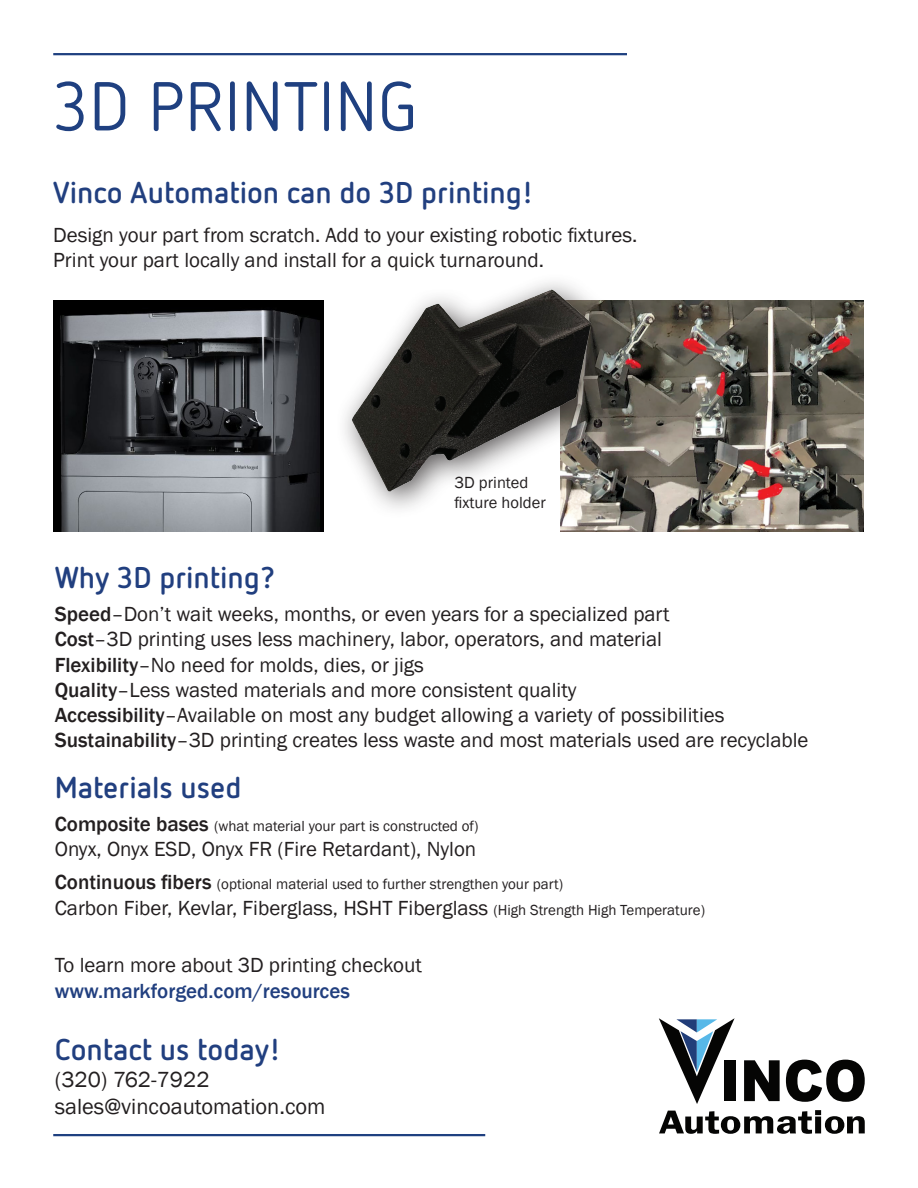
<style>
.page{position:relative;width:918px;height:1188px;background:#fff}
.page>*{position:absolute;margin:0;border:0;box-sizing:border-box;transform-origin:0 0}
.t1{font:69px "Netto OT";color:#1f4080}
.t2{font:700 30px "Netto OT";color:#213f7f}
.t3{font:22.5px "Franklin Gothic";color:#231f20}
.t4{font:21px/25.2px "Franklin Gothic";color:#231f20}
.t5{font:500 21px "Franklin Gothic";color:#213f7f}
.t6{font:16.5px/19.8px "Franklin Gothic";color:#231f20}
.t7{font:15px "Franklin Gothic";color:#231f20}
.s1{font-weight:500}
.s2{font-weight:500;font-size:21px}
.s3{font-size:15px}
</style>
<div class="page">
<img style="left:561px;top:301px;width:302px;height:230px">
<hr style="left:53px;top:53px;width:574px;height:2px;background:#1f4080">
<hr style="left:53px;top:1134px;width:432px;height:2px;background:#1f4080">
<img style="left:53px;top:301px;width:270px;height:230px">
<div style="left:334px;top:272px;width:286px;height:248px;background:#231f20;opacity:.75"></div>
<img style="left:336px;top:272px;width:259px;height:235px">
<div style="left:724px;top:1060px;width:12px;height:41px;background:#050504"></div>
<svg style="left:744px;top:1060px;width:36px;height:41px"></svg>
<svg style="left:786px;top:1060px;width:79px;height:42px"></svg>
<svg style="left:659px;top:1110px;width:206px;height:24px"></svg>
<svg style="left:659px;top:1018px;width:76px;height:86px"></svg>
<p class="t1" style="left:53px;top:64px;width:366px">3D PRINTING</p>
<p class="t2" style="left:53px;top:174px;width:482px">Vinco Automation can do 3D printing!</p>
<p class="t4" style="left:53px;top:222px;width:586px">Design your part from scratch. Add to your existing robotic fixtures.<br>Print your part locally and install for a quick turnaround.</p>
<p class="t6" style="left:454px;top:473px;width:93px">3D printed fixture holder</p>
<p class="t2" style="left:55px;top:559px;width:222px">Why 3D printing?</p>
<p class="t4" style="left:55px;top:602px;width:616px"><span class="s1">Speed</span>–Don’t wait weeks, months, or even years for a specialized part</p>
<p class="t4" style="left:55px;top:627px;width:609px"><span class="s1">Cost</span>–3D printing uses less machinery, labor, operators, and material</p>
<p class="t4" style="left:55px;top:652px;width:371px"><span class="s1">Flexibility</span>–No need for molds, dies, or jigs</p>
<p class="t4" style="left:55px;top:678px;width:523px"><span class="s1">Quality</span>–Less wasted materials and more consistent quality</p>
<p class="t4" style="left:55px;top:703px;width:671px"><span class="s1">Accessibility</span>–Available on most any budget allowing a variety of possibilities</p>
<p class="t4" style="left:55px;top:728px;width:755px"><span class="s1">Sustainability</span>–3D printing creates less waste and most materials used are recyclable</p>
<p class="t2" style="left:55px;top:769px;width:188px">Materials used</p>
<p class="t7" style="left:55px;top:817px;width:425px"><span class="s2">Composite bases</span> (what material your part is constructed of)</p>
<p class="t4" style="left:55px;top:837px;width:423px">Onyx, Onyx ESD, Onyx FR (Fire Retardant), Nylon</p>
<p class="t7" style="left:55px;top:875px;width:510px"><span class="s2">Continuous fibers</span> (optional material used to further strengthen your part)</p>
<p class="t4" style="left:55px;top:895px;width:652px">Carbon Fiber, Kevlar, Fiberglass, HSHT Fiberglass <span class="s3">(High Strength High Temperature)</span></p>
<p class="t4" style="left:55px;top:953px;width:369px">To learn more about 3D printing checkout</p>
<p class="t5" style="left:55px;top:978px;width:297px">www.markforged.com/resources</p>
<p class="t2" style="left:55px;top:1031px;width:228px">Contact us today!</p>
<p class="t3" style="left:55px;top:1066px;width:156px">(320) 762-7922</p>
<p class="t3" style="left:55px;top:1093px;width:272px">sales@vincoautomation.com</p>
</div>
